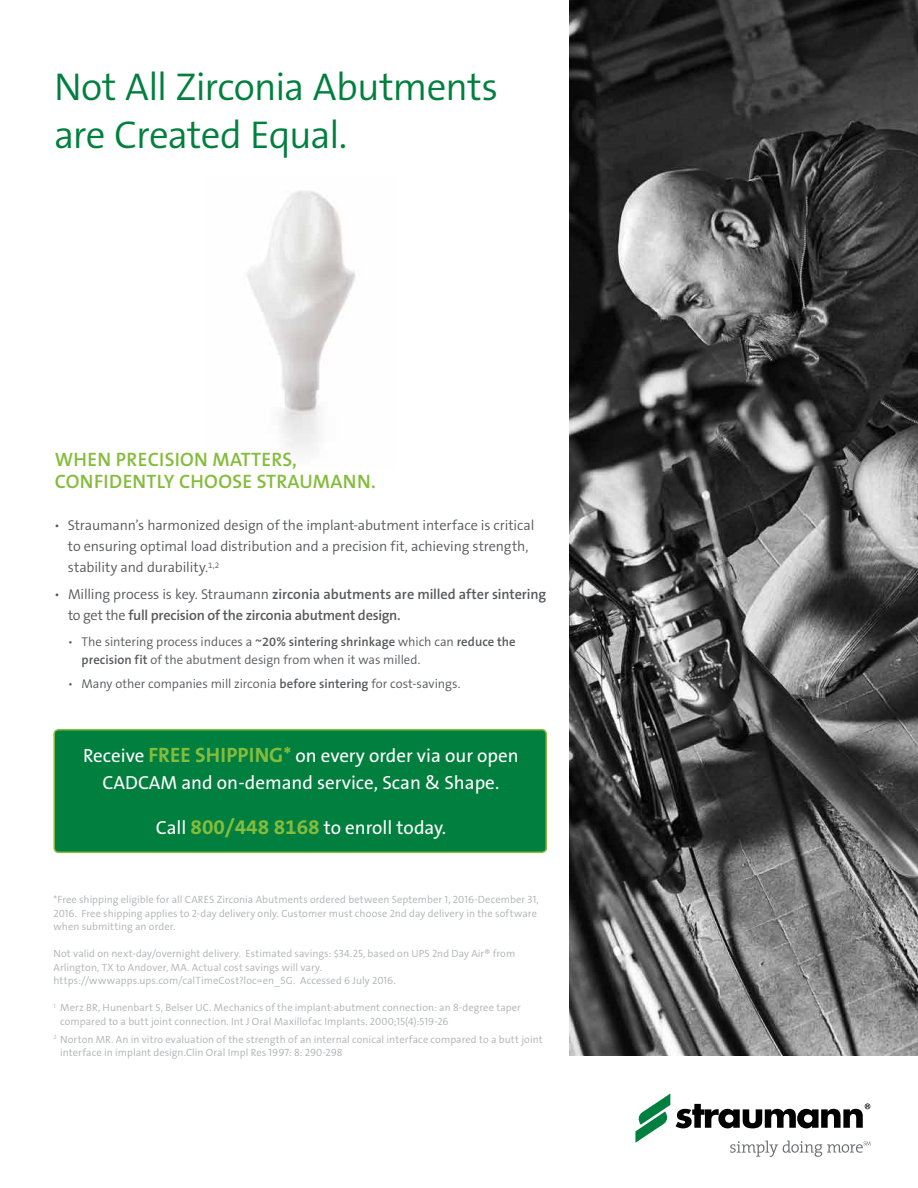
<style>
.page{position:relative;width:918px;height:1188px;background:#fff}
.page>*{position:absolute;margin:0;border:0;box-sizing:border-box;transform-origin:0 0}
.t1{font:39px/48px "The Sans LP4 Se Lig";letter-spacing:-.025em;color:#007f3e}
.t2{font:600 19.5px/22.5px "The Sans B W6";letter-spacing:.015em;color:#85bc3c}
.t3{font:18.9px/26.5px "The Sans B W5 Plain";color:#fff;text-align:center}
.t4{font:300 14.25px/21px "The Sans B W4";letter-spacing:-.01em;color:#58595b}
.t5{font:600 14.25px/21px "The Sans B W6";letter-spacing:-.015em;color:#58595b}
.t6{font:300 12.75px/18px "The Sans B W4";color:#58595b}
.t7{font:10.5px/13.5px "The Sans LP4 Se Lig";letter-spacing:.005em;color:#afb1b4}
.s1{font-family:"The Sans LP4 Se Lig";font-weight:400}
.s2{font-family:"The Sans B W4";font-weight:300}
.s3{font-family:"The Sans B W6";font-weight:600}
.s4{font-family:"The Sans B W7";font-weight:700;font-size:20.85px;color:#85bc3c}
</style>
<div class="page">
<img style="left:569px;top:0;width:349px;height:1056px">
<svg style="left:635px;top:1094px;width:35px;height:49px"></svg>
<svg style="left:676px;top:1103px;width:194px;height:25px"></svg>
<svg style="left:730px;top:1141px;width:141px;height:16px"></svg>
<img style="left:247px;top:191px;width:109px;height:260px">
<div style="left:54px;top:730px;width:492px;height:122px;background:#007f3e;border-radius:4px"></div>
<div style="left:53px;top:729px;width:494px;height:124px;border:2px solid #85bc3c;border-radius:4px"></div>
<h1 class="t1" style="left:54px;top:63px;width:446px">Not All Zirconia Abutments are Created Equal.</h1>
<h2 class="t2" style="left:55px;top:448px;width:323px">When precision matters, confidently choose Straumann.</h2>
<h3 class="t4" style="left:68px;top:515px;width:468px;text-indent:-13px"><span class="s1">ѹ</span> Straumann’s harmonized design of the implant-abutment interface is critical to ensuring optimal load distribution and a precision fit, achieving strength, stability and durability.<sup>1,2</sup></h3>
<h3 class="t5" style="left:68px;top:584px;width:480px;text-indent:-13px"><span class="s1">ѹ</span> <span class="s2">Milling process is key. Straumann</span> zirconia abutments are milled after sintering <span class="s2">to get the</span> full precision of the zirconia abutment design.</h3>
<p class="t6" style="left:82px;top:633px;width:436px;text-indent:-13px"><span class="s1">ѹ</span> The sintering process induces a <span class="s3">~20% sintering shrinkage</span> which can <span class="s3">reduce the precision fit</span> of the abutment design from when it was milled.</p>
<p class="t6" style="left:68px;top:675px;width:394px"><span class="s1">ѹ</span> Many other companies mill zirconia <span class="s3">before sintering</span> for cost-savings.</p>
<h3 class="t3" style="left:83px;top:743px;width:437px">Receive <span class="s4">FREE SHIPPING*</span> on every order via our open<br>CADCAM and on-demand service, Scan &amp; Shape.</h3>
<h3 class="t3" style="left:156px;top:814px;width:292px">Call <span class="s4">800/448 8168</span> to enroll today.</h3>
<p class="t7" style="left:53px;top:893px;width:487px">*Free shipping eligible for all CARES Zirconia Abutments ordered between September 1, 2016-December 31,<br>2016. Free shipping applies to 2-day delivery only. Customer must choose 2nd day delivery in the software when submitting an order.</p>
<p class="t7" style="left:53px;top:947px;width:463px">Not valid on next-day/overnight delivery. Estimated savings: $34.25, based on UPS 2nd Day Air® from<br>Arlington, TX to Andover, MA. Actual cost savings will vary. https://wwwapps.ups.com/calTimeCost?loc=en_SG. Accessed 6 July 2016.</p>
<p class="t7" style="left:60px;top:1001px;width:462px;text-indent:-7px"><sup>1</sup> Merz BR, Hunenbart S, Belser UC. Mechanics of the implant-abutment connection: an 8-degree taper compared to a butt joint connection. Int J Oral Maxillofac Implants. 2000;15(4):519-26</p>
<p class="t7" style="left:60px;top:1033px;width:484px;text-indent:-7px"><sup>2</sup> Norton MR. An in vitro evaluation of the strength of an internal conical interface compared to a butt joint interface in implant design.Clin Oral Impl Res 1997: 8: 290-298</p>
</div>
